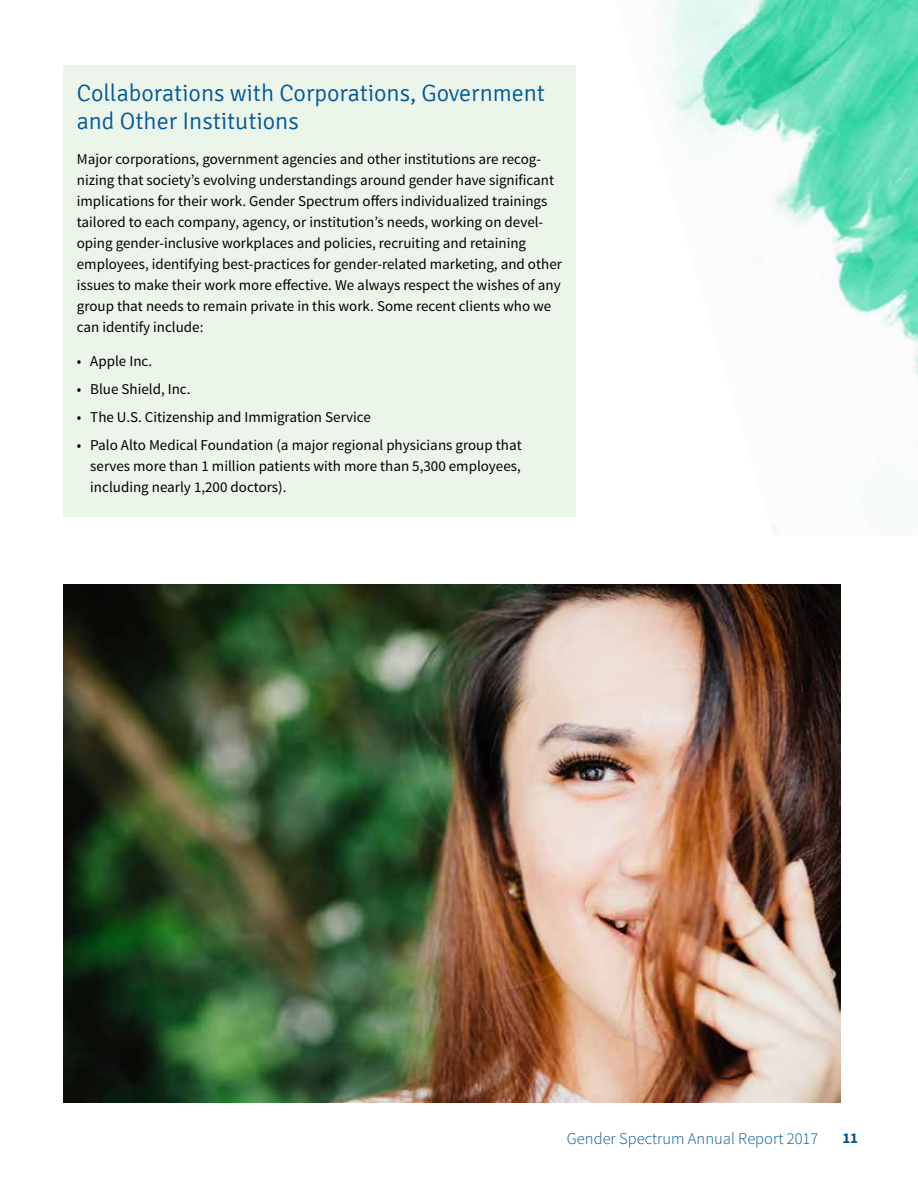
<style>
.page{position:relative;width:918px;height:1188px;background:#fff}
.page>*{position:absolute;margin:0;border:0;box-sizing:border-box;transform-origin:0 0}
.t1{font:300 24px/28.5px "Signika";color:#005898}
.t2{font:300 16.5px "Source Sans Pro";color:#005898}
.t3{font:15px/21px "Source Sans Pro";color:#000}
.t4{font:700 15px "Source Sans Pro";color:#005898}
</style>
<div class="page">
<div style="left:63px;top:65px;width:513px;height:451px;background:#ecf5e9"></div>
<img style="left:63px;top:584px;width:778px;height:519px">
<img style="left:664px;top:0;width:254px;height:534px">
<h1 class="t1" style="left:77px;top:79px;width:470px">Collaborations with Corporations, Government and Other Institutions</h1>
<p class="t3" style="left:77px;top:149px;width:487px">Major corporations, government agencies and other institutions are recog&shy;nizing that society’s evolving understandings around gender have significant implications for their work. Gender Spectrum offers individualized trainings tailored to each company, agency, or institution’s needs, working on devel&shy;oping gender-inclusive workplaces and policies, recruiting and retaining employees, identifying best-practices for gender-related marketing, and other issues to make their work more effective. We always respect the wishes of any group that needs to remain private in this work. Some recent clients who we can identify include:</p>
<p class="t3" style="left:77px;top:351px;width:77px">• Apple Inc.</p>
<p class="t3" style="left:77px;top:379px;width:115px">• Blue Shield, Inc.</p>
<p class="t3" style="left:77px;top:407px;width:296px">• The U.S. Citizenship and Immigration Service</p>
<p class="t3" style="left:90px;top:434px;width:433px;text-align:justify;text-indent:-14px">• Palo Alto Medical Foundation (a major regional physicians group that serves more than 1 million patients with more than 5,300 employees, including nearly 1,200 doctors).</p>
<p class="t2" style="left:567px;top:1129px;width:253px">Gender Spectrum Annual Report 2017</p>
<p class="t4" style="left:842px;top:1129px;width:17px">11</p>
</div>
